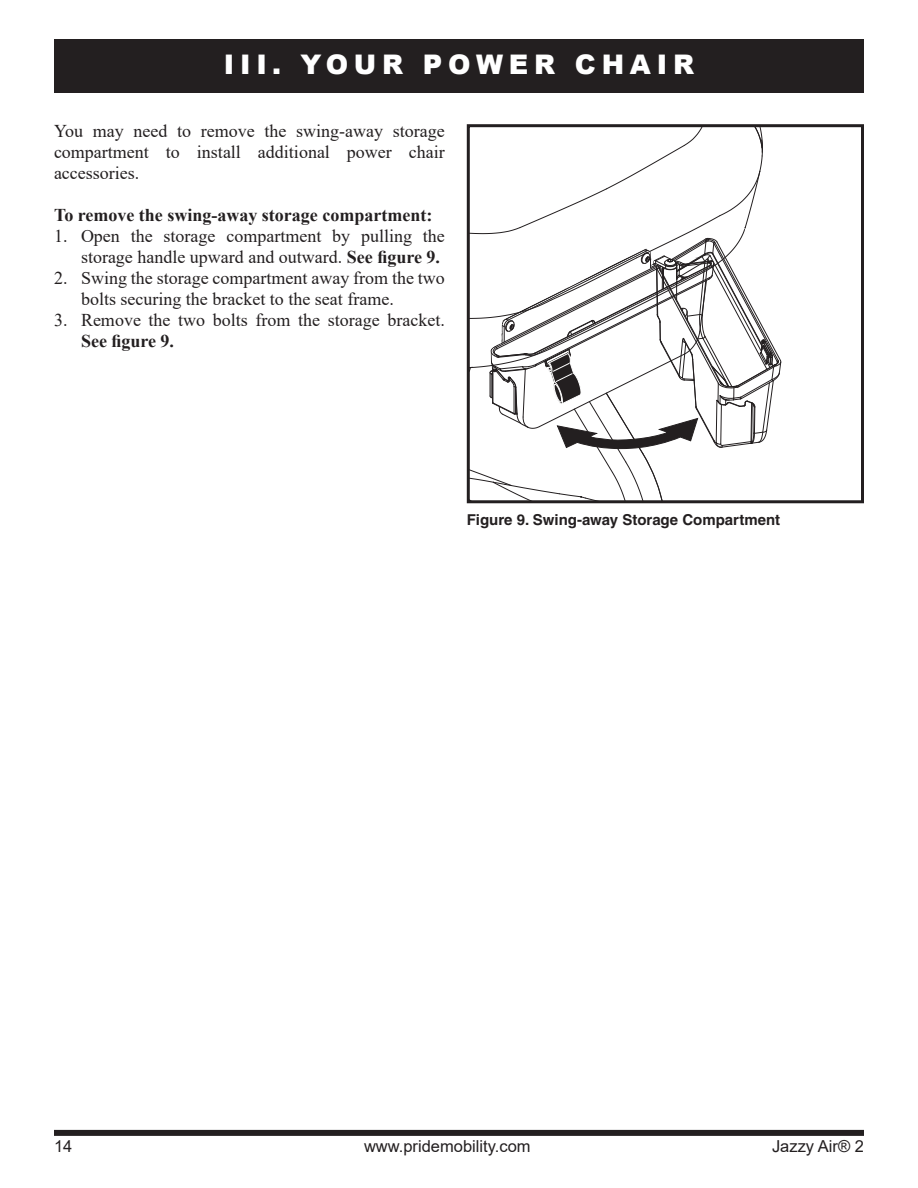
<style>
.page{position:relative;width:918px;height:1188px;background:#fff}
.page>*{position:absolute;margin:0;border:0;box-sizing:border-box;transform-origin:0 0}
.Page_headers{font:900 27px "Arial";letter-spacing:.215em;color:#fff}
.Body_text{font:18px/21px "Times New Roman";color:#231f20}
.Body_text-2{font:700 18px "Times New Roman";color:#231f20}
.t1{font:16.5px "Arial";color:#231f20}
.Figure_captions{font:700 15px "Helvetica";color:#231f20}
.s1{font-weight:700}
</style>
<div class="page">
<div style="left:54px;top:39px;width:810px;height:54px;background:#231f20"></div>
<div style="left:54px;top:1130px;width:810px;height:6px;background:#231f20"></div>
<svg style="left:471px;top:128px;width:311px;height:371px"></svg>
<div style="left:467px;top:124px;width:397px;height:379px;border:3px solid #231f20"></div>
<p class="Page_headers" style="left:224px;top:45px;width:472px">III. YOUR POWER CHAIR</p>
<p class="Body_text" style="left:54px;top:120px;width:392px;text-align:justify">You may need to remove the swing-away storage compartment to install additional power chair accessories.</p>
<p class="Body_text-2" style="left:54px;top:202px;width:380px">To remove the swing-away storage compartment:</p>
<p class="Body_text" style="left:54px;top:225px;width:392px;text-align:right">1. Open the storage compartment by pulling the storage handle upward and outward. <span class="s1">See figure 9.</span></p>
<p class="Body_text" style="left:81px;top:267px;width:365px;text-indent:-27px">2. Swing the storage compartment away from the two bolts securing the bracket to the seat frame.</p>
<p class="Body_text" style="left:81px;top:309px;width:365px;text-indent:-27px">3. Remove the two bolts from the storage bracket.<br><span class="s1">See figure 9.</span></p>
<p class="Figure_captions" style="left:467px;top:511px;width:315px">Figure 9. Swing-away Storage Compartment</p>
<p class="t1" style="left:54px;top:1134px;width:20px">14</p>
<p class="t1" style="left:364px;top:1134px;width:168px">www.pridemobility.com</p>
<p class="t1" style="left:772px;top:1134px;width:93px">Jazzy Air® 2</p>
</div>
